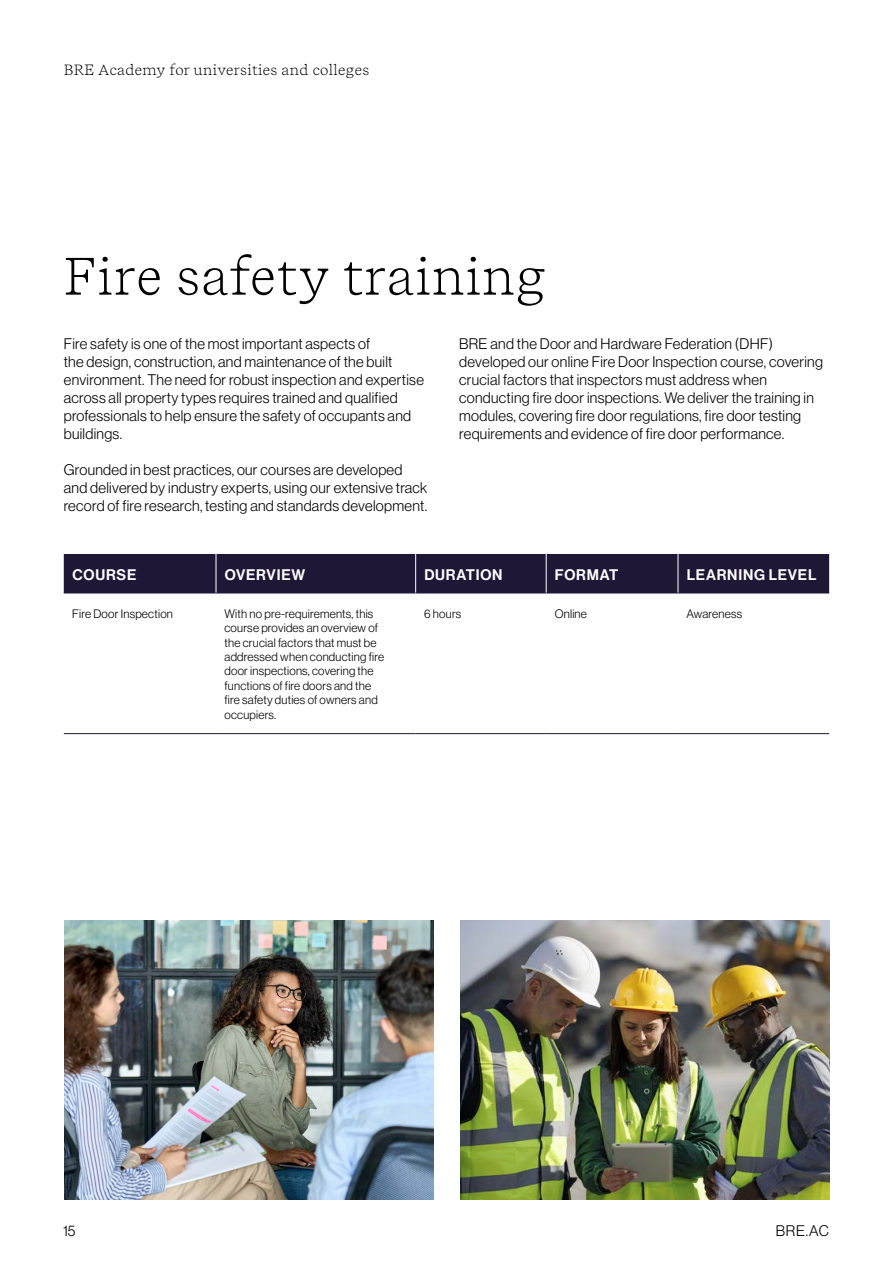
<style>
.page{position:relative;width:893px;height:1263px;background:#fff}
.page>*{position:absolute;margin:0;border:0;box-sizing:border-box;transform-origin:0 0}
.t1{font:300 52.5px "Recife Text";letter-spacing:.02em;color:#000}
.t2{font:300 15px/18px "Neue Haas Display";letter-spacing:.02em;color:#000}
.t3{font:15px "Neue Haas Display Mediu";letter-spacing:.05em;color:#fff}
.t4{font:300 15px "Recife Text";letter-spacing:.02em;color:#000}
.t5{font:300 12px/14.4px "Neue Haas Display";letter-spacing:.02em;color:#000}
</style>
<div class="page">
<div style="left:64px;top:554px;width:765px;height:39px;background:#1e1836"></div>
<hr style="left:64px;top:593px;width:152px;height:1px;background:#1e1836">
<hr style="left:216px;top:593px;width:200px;height:1px;background:#1e1836">
<hr style="left:416px;top:593px;width:130px;height:1px;background:#1e1836">
<hr style="left:546px;top:593px;width:132px;height:1px;background:#1e1836">
<hr style="left:678px;top:593px;width:151px;height:1px;background:#1e1836">
<hr style="left:64px;top:733px;width:152px;height:1px;background:#1e1836">
<hr style="left:216px;top:733px;width:200px;height:1px;background:#1e1836">
<hr style="left:416px;top:733px;width:130px;height:1px;background:#1e1836">
<hr style="left:546px;top:733px;width:132px;height:1px;background:#1e1836">
<hr style="left:678px;top:733px;width:151px;height:1px;background:#1e1836">
<hr style="left:216px;top:554px;width:1px;height:39px;background:#fff">
<hr style="left:415px;top:554px;width:1px;height:39px;background:#fff">
<hr style="left:546px;top:554px;width:1px;height:39px;background:#fff">
<hr style="left:678px;top:554px;width:1px;height:39px;background:#fff">
<img style="left:65px;top:921px;width:369px;height:278px">
<img style="left:460px;top:921px;width:369px;height:278px">
<p class="t4" style="left:64px;top:59px;width:307px">BRE Academy for universities and colleges</p>
<h1 class="t1" style="left:64px;top:238px;width:484px">Fire safety training</h1>
<p class="t2" style="left:64px;top:335px;width:362px">Fire safety is one of the most important aspects of<br>the design, construction, and maintenance of the built environment. The need for robust inspection and expertise across all property types requires trained and qualified professionals to help ensure the safety of occupants and buildings.</p>
<p class="t2" style="left:64px;top:461px;width:365px">Grounded in best practices, our courses are developed and delivered by industry experts, using our extensive track record of fire research, testing and standards development.</p>
<p class="t2" style="left:459px;top:335px;width:365px">BRE and the Door and Hardware Federation (DHF) developed our online Fire Door Inspection course, covering crucial factors that inspectors must address when conducting fire door inspections. We deliver the training in modules, covering fire door regulations, fire door testing requirements and evidence of fire door performance.</p>
<p class="t3" style="left:73px;top:566px;width:65px">COURSE</p>
<p class="t3" style="left:225px;top:566px;width:82px">OVERVIEW</p>
<p class="t3" style="left:424px;top:566px;width:80px">DURATION</p>
<p class="t3" style="left:555px;top:566px;width:65px">FORMAT</p>
<p class="t3" style="left:687px;top:566px;width:131px">LEARNING LEVEL</p>
<p class="t5" style="left:72px;top:606px;width:102px">Fire Door Inspection</p>
<p class="t5" style="left:225px;top:606px;width:161px">With no pre-requirements, this course provides an overview of the crucial factors that must be addressed when conducting fire door inspections, covering the functions of fire doors and the fire safety duties of owners and occupiers.</p>
<p class="t5" style="left:424px;top:606px;width:39px">6 hours</p>
<p class="t5" style="left:555px;top:606px;width:34px">Online</p>
<p class="t5" style="left:686px;top:606px;width:57px">Awareness</p>
<p class="t2" style="left:63px;top:1221px;width:14px">15</p>
<p class="t2" style="left:776px;top:1221px;width:55px">BRE.AC</p>
</div>
